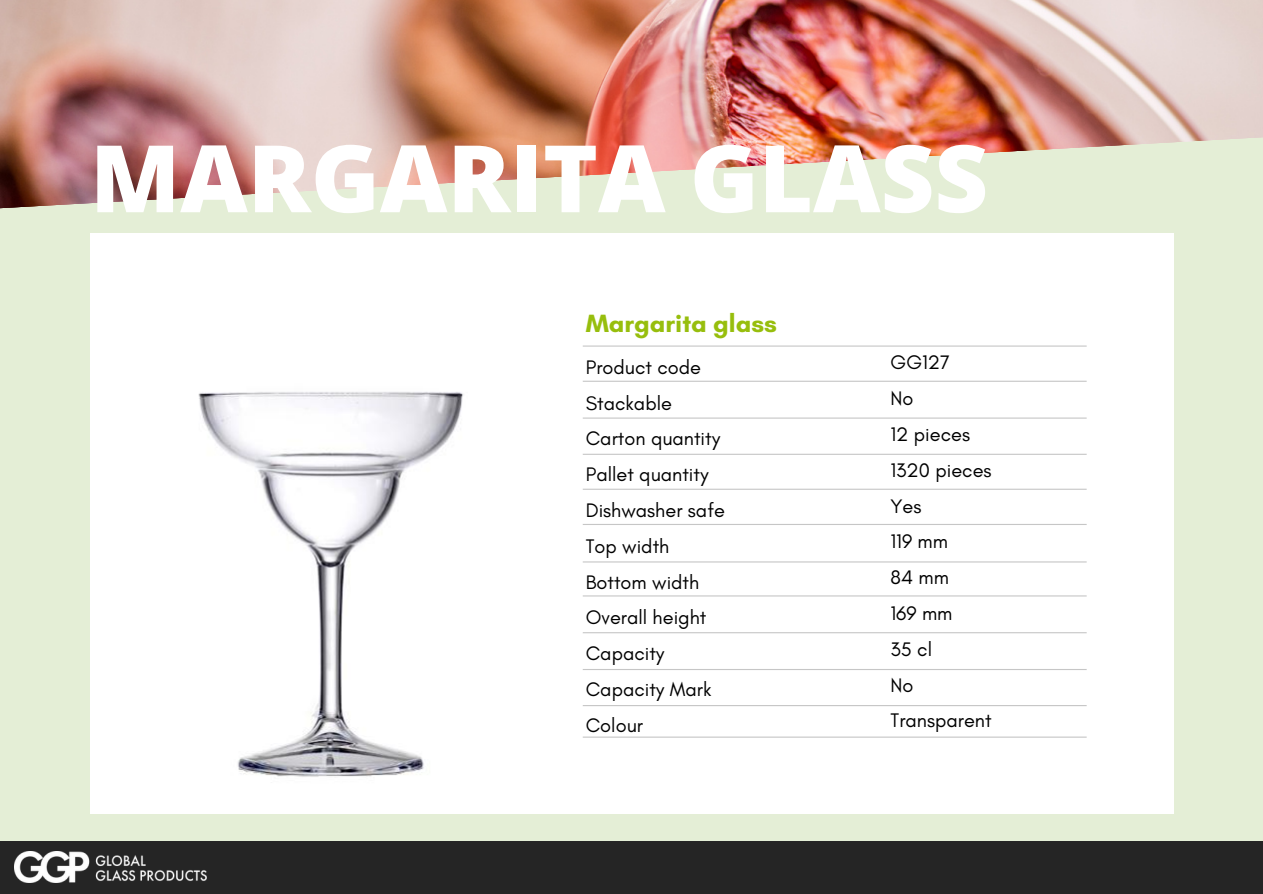
<style>
.page{position:relative;width:1263px;height:894px;background:#fff}
.page>*{position:absolute;margin:0;border:0;box-sizing:border-box;transform-origin:0 0}
.t1{font:800 93.15px "Open Sans";color:#fff}
.t2{font:700 25.5px "Glacial Indifference";color:#97be0d}
.t3{font:19.95px/35.7px "Glacial Indifference";color:#000}
</style>
<div class="page">
<img style="left:0;top:0;width:1263px;height:112px">
<img style="left:0;top:112px;width:1263px;height:729px">
<div style="left:0;top:841px;width:1263px;height:52px;background:#252525"></div>
<div style="left:90px;top:233px;width:1083px;height:579px;background:#fff"></div>
<hr style="left:583px;top:345px;width:504px;height:1px;background:#c6c6c6">
<hr style="left:583px;top:380px;width:504px;height:2px;background:#c6c6c6">
<hr style="left:583px;top:417px;width:504px;height:1px;background:#c6c6c6">
<hr style="left:583px;top:453px;width:504px;height:1px;background:#c6c6c6">
<hr style="left:583px;top:488px;width:504px;height:1px;background:#c6c6c6">
<hr style="left:583px;top:523px;width:504px;height:2px;background:#c6c6c6">
<hr style="left:583px;top:561px;width:504px;height:1px;background:#c6c6c6">
<hr style="left:583px;top:595px;width:504px;height:1px;background:#c6c6c6">
<hr style="left:583px;top:632px;width:504px;height:1px;background:#c6c6c6">
<hr style="left:583px;top:668px;width:504px;height:2px;background:#c6c6c6">
<hr style="left:583px;top:704px;width:504px;height:2px;background:#c6c6c6">
<hr style="left:583px;top:736px;width:504px;height:1px;background:#c6c6c6">
<img style="left:15px;top:851px;width:191px;height:31px">
<img style="left:198px;top:392px;width:266px;height:385px">
<h1 class="t1" style="left:90px;top:113px;width:900px">MARGARITA GLASS</h1>
<p class="t2" style="left:586px;top:308px;width:193px">Margarita glass</p>
<p class="t3" style="left:586px;top:349px;width:141px">Product code<br>Stackable<br>Carton quantity<br>Pallet quantity<br>Dishwasher safe<br>Top width<br>Bottom width<br>Overall height<br>Capacity<br>Capacity Mark<br>Colour</p>
<p class="t3" style="left:890px;top:344px;width:103px">GG127<br>No<br>12 pieces<br>1320 pieces<br>Yes<br>119 mm<br>84 mm<br>169 mm<br>35 cl<br>No<br>Transparent</p>
</div>
